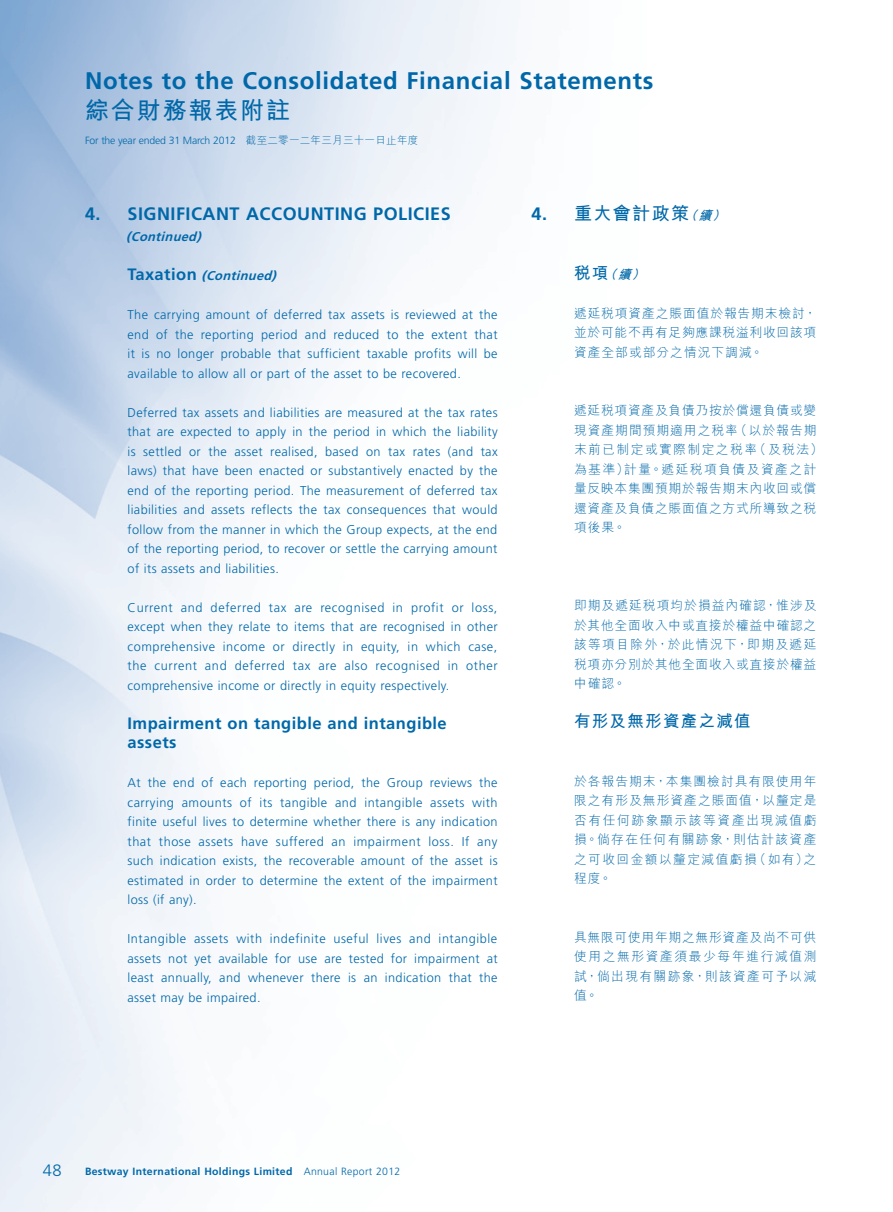
<style>
.page{position:relative;width:893px;height:1212px;background:#fff}
.page>*{position:absolute;margin:0;border:0;box-sizing:border-box;transform-origin:0 0}
.t1{font:700 24px "Frutiger LT Std";letter-spacing:.03em;color:#0068a9}
.t2{font:700 24px "M Hei HK";letter-spacing:.08em;color:#0068a9}
.Heading_1{font:700 18px "Frutiger LT Std";letter-spacing:.03em;color:#0068a9}
.C_Heading_1{font:700 18px "M Hei HK";letter-spacing:.08em;color:#0068a9}
.Heading_2{font:700 16.5px/19.5px "Frutiger LT Std";letter-spacing:.03em;color:#0068a9}
.C_Heading_2{font:700 16.5px "M Hei HK";letter-spacing:.08em;color:#0068a9}
.t3{font:300 16.5px "Frutiger LT Std";color:#0068a9}
.Body_Text{font:300 12.75px/19.5px "Frutiger LT Std";letter-spacing:.03em;color:#0068a9;text-align:justify}
.C_Body_Text{font:300 12.75px/19.5px "M Hei HK";letter-spacing:.075em;color:#0068a9;text-align:justify}
.Heading_2-2{font:italic 700 12.75px "Frutiger LT Std";color:#0068a9}
.Heading_1-2{font:italic 700 12.75px "Frutiger LT Std";color:#0068a9}
.C_Heading_2-2{font:italic 700 12.75px "M Hei HK";color:#0068a9}
.t4{font:700 10.5px "Frutiger LT Std";letter-spacing:.03em;color:#0068a9}
.t5{font:300 10.5px "Frutiger LT Std";letter-spacing:-.02em;color:#0068a9}
.s1{font-family:"M Hei HK"}
.s2{font-style:normal;font-size:16.5px}
.s3{font-family:"Frutiger LT Std"}
.s4{font-style:italic;font-size:12.75px}
.s5{font-weight:300}
</style>
<div class="page">
<h1 class="t1" style="left:85px;top:67px;width:570px">Notes to the Consolidated Financial Statements</h1>
<h1 class="t2" style="left:85px;top:93px;width:207px">綜合財務報表附註</h1>
<p class="t5" style="left:85px;top:134px;width:335px">For the year ended 31 March 2012 <span class="s1">截至二零一二年三月三十一日止年度</span></p>
<p class="Heading_1" style="left:85px;top:203px;width:367px">4. SIGNIFICANT ACCOUNTING POLICIES</p>
<p class="Heading_1-2" style="left:126px;top:229px;width:80px">(Continued)</p>
<p class="Heading_2-2" style="left:128px;top:268px;width:154px"><span class="s2">Ta x a t i o n</span> (Continued)</p>
<p class="Body_Text" style="left:128px;top:305px;width:372px">The carrying amount of deferred tax assets is reviewed at the end of the reporting period and reduced to the extent that it is no longer probable that sufficient taxable profits will be available to allow all or part of the asset to be recovered.</p>
<p class="Body_Text" style="left:128px;top:403px;width:372px">Deferred tax assets and liabilities are measured at the tax rates that are expected to apply in the period in which the liability is settled or the asset realised, based on tax rates (and tax laws) that have been enacted or substantively enacted by the end of the reporting period. The measurement of deferred tax liabilities and assets reflects the tax consequences that would follow from the manner in which the Group expects, at the end of the reporting period, to recover or settle the carrying amount of its assets and liabilities.</p>
<p class="Body_Text" style="left:128px;top:598px;width:372px">Current and deferred tax are recognised in profit or loss, except when they relate to items that are recognised in other comprehensive income or directly in equity, in which case, the current and deferred tax are also recognised in other comprehensive income or directly in equity respectively.</p>
<p class="Heading_2" style="left:128px;top:713px;width:321px">Impairment on tangible and intangible assets</p>
<p class="Body_Text" style="left:128px;top:773px;width:372px">At the end of each reporting period, the Group reviews the carrying amounts of its tangible and intangible assets with finite useful lives to determine whether there is any indication that those assets have suffered an impairment loss. If any such indication exists, the recoverable amount of the asset is estimated in order to determine the extent of the impairment loss (if any).</p>
<p class="Body_Text" style="left:128px;top:929px;width:372px">Intangible assets with indefinite useful lives and intangible assets not yet available for use are tested for impairment at least annually, and whenever there is an indication that the asset may be impaired.</p>
<p class="C_Heading_1" style="left:531px;top:200px;width:200px"><span class="s3">4.</span> 重大會計政策<span class="s4">（續）</span></p>
<p class="C_Heading_2-2" style="left:574px;top:265px;width:76px"><span class="s2">稅項</span>（續）</p>
<p class="C_Body_Text" style="left:574px;top:303px;width:244px">遞延稅項資產之賬面值於報告期末檢討，並於可能不再有足夠應課稅溢利收回該項資產全部或部分之情況下調減。</p>
<p class="C_Body_Text" style="left:574px;top:401px;width:250px;text-align:left">遞延稅項資產及負債乃按於償還負債或變現資產期間預期適用之稅率（以於報告期末前已制定或實際制定之稅率（及稅法）為基準）計量。遞延稅項負債及資產之計量反映本集團預期於報告期末內收回或償還資產及負債之賬面值之方式所導致之稅項後果。</p>
<p class="C_Body_Text" style="left:574px;top:596px;width:244px">即期及遞延稅項均於損益內確認，惟涉及於其他全面收入中或直接於權益中確認之該等項目除外，於此情況下，即期及遞延稅項亦分別於其他全面收入或直接於權益中確認。</p>
<p class="C_Heading_2" style="left:574px;top:709px;width:178px">有形及無形資產之減值</p>
<p class="C_Body_Text" style="left:574px;top:771px;width:244px">於各報告期末，本集團檢討具有限使用年限之有形及無形資產之賬面值，以釐定是否有任何跡象顯示該等資產出現減值虧損。倘存在任何有關跡象，則估計該資產之可收回金額以釐定減值虧損（如有）之程度。</p>
<p class="C_Body_Text" style="left:574px;top:927px;width:244px">具無限可使用年期之無形資產及尚不可供使用之無形資產須最少每年進行減值測試，倘出現有關跡象，則該資產可予以減值。</p>
<p class="t3" style="left:43px;top:1160px;width:20px">48</p>
<p class="t4" style="left:85px;top:1165px;width:317px">Bestway International Holdings Limited <span class="s5">Annual Report 2012</span></p>
</div>
